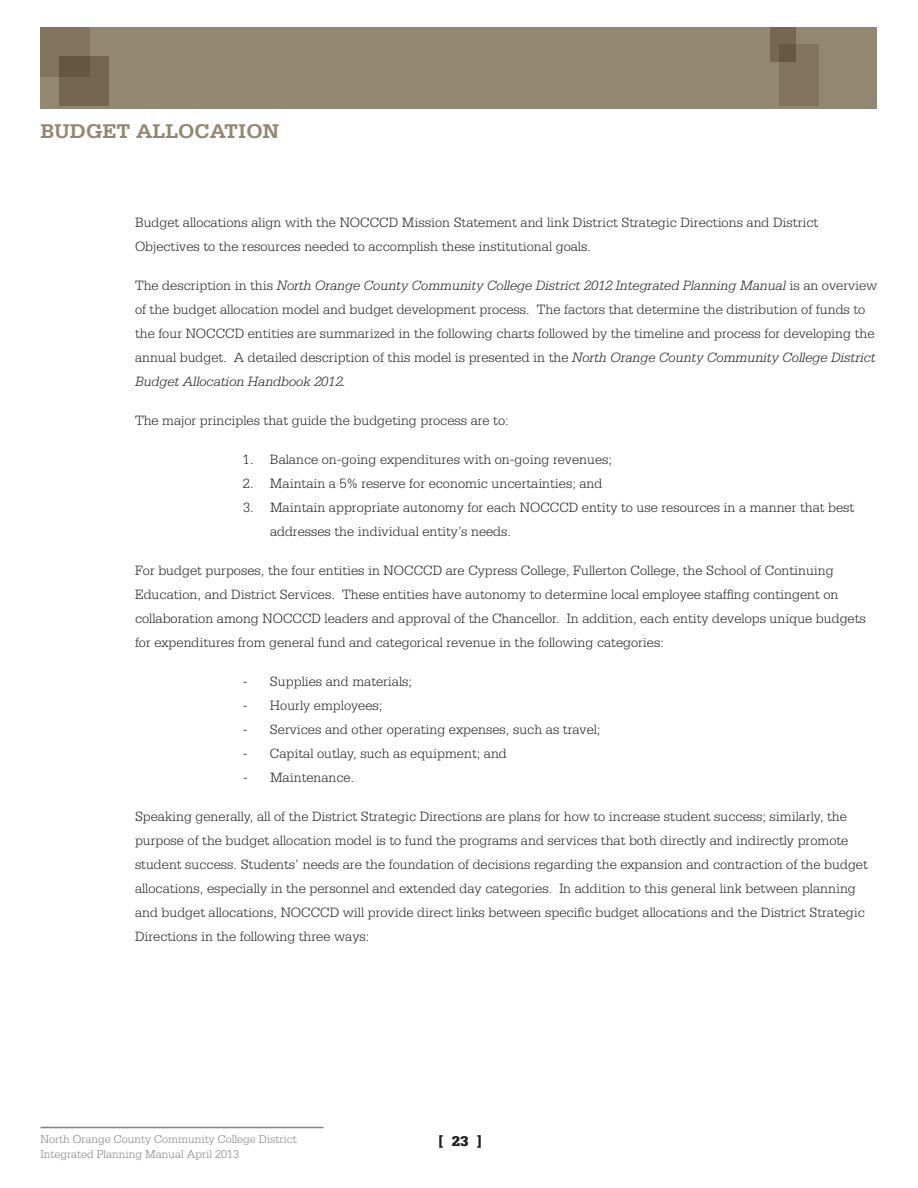
<style>
.page{position:relative;width:918px;height:1188px;background:#fff}
.page>*{position:absolute;margin:0;border:0;box-sizing:border-box;transform-origin:0 0}
.t1{font:700 21px "Serifa";color:#948772}
.t2{font:900 15px "Serifa";color:#231f20}
.t3{font:300 14.25px/24px "Serifa";color:#231f20}
.t4{font:300 12px/14.4px "Serifa";color:#808285}
.s1{font-style:italic}
</style>
<div class="page">
<div style="left:40px;top:27px;width:838px;height:82px;background:#948772"></div>
<div style="left:40px;top:27px;width:50px;height:50px;background:#81735e"></div>
<div style="left:59px;top:56px;width:50px;height:50px;background:linear-gradient(to right,#6c5d46,#74654e)"></div>
<div style="left:771px;top:27px;width:25px;height:34px;background:#766751"></div>
<svg style="left:779px;top:44px;width:40px;height:61px;background:#7d6f5a"></svg>
<hr style="left:40px;top:1127px;width:283px;height:1px;background:#808285">
<h1 class="t1" style="left:40px;top:118px;width:212px">BUD GET ALLOCATION</h1>
<p class="t3" style="left:135px;top:210px;width:685px">Budget allocations align with the NOCCCD Mission Statement and link District Strategic Directions and District<br>Objectives to the resources needed to accomplish these institutional goals.</p>
<p class="t3" style="left:135px;top:273px;width:744px">The description in this <span class="s1">North Orange County Community College District 2012 Integrated Planning Manual</span> is an overview of the budget allocation model and budget development process. The factors that determine the distribution of funds to the four NOCCCD entities are summarized in the following charts followed by the timeline and process for developing the annual budget. A detailed description of this model is presented in the <span class="s1">North Orange County Community College District Budget Allocation Handbook 2012.</span></p>
<p class="t3" style="left:135px;top:408px;width:375px">The major principles that guide the budgeting process are to:</p>
<p class="t3" style="left:243px;top:447px;width:371px">1. Balance on-going expenditures with on-going revenues;</p>
<p class="t3" style="left:243px;top:471px;width:361px">2. Maintain a 5% reserve for economic uncertainties; and</p>
<p class="t3" style="left:270px;top:495px;width:586px;text-indent:-27px">3. Maintain appropriate autonomy for each NOCCCD entity to use resources in a manner that best addresses the individual entity’s needs.</p>
<p class="t3" style="left:135px;top:558px;width:732px">For budget purposes, the four entities in NOCCCD are Cypress College, Fullerton College, the School of Continuing Education, and District Services. These entities have autonomy to determine local employee staffing contingent on collaboration among NOCCCD leaders and approval of the Chancellor. In addition, each entity develops unique budgets for expenditures from general fund and categorical revenue in the following categories:</p>
<p class="t3" style="left:243px;top:669px;width:171px">- Supplies and materials;</p>
<p class="t3" style="left:243px;top:693px;width:141px">- Hourly employees;</p>
<p class="t3" style="left:243px;top:717px;width:359px">- Services and other operating expenses, such as travel;</p>
<p class="t3" style="left:243px;top:741px;width:265px">- Capital outlay, such as equipment; and</p>
<p class="t3" style="left:243px;top:765px;width:113px">- Maintenance.</p>
<p class="t3" style="left:135px;top:804px;width:734px">Speaking generally, all of the District Strategic Directions are plans for how to increase student success; similarly, the purpose of the budget allocation model is to fund the programs and services that both directly and indirectly promote student success. Students’ needs are the foundation of decisions regarding the expansion and contraction of the budget allocations, especially in the personnel and extended day categories. In addition to this general link between planning and budget allocations, NOCCCD will provide direct links between specific budget allocations and the District Strategic Directions in the following three ways:</p>
<p class="t4" style="left:40px;top:1132px;width:258px">North Orange County Community College District<br>Integrated Planning Manual April 2013</p>
<p class="t2" style="left:438px;top:1132px;width:45px">[ 23 ]</p>
</div>
